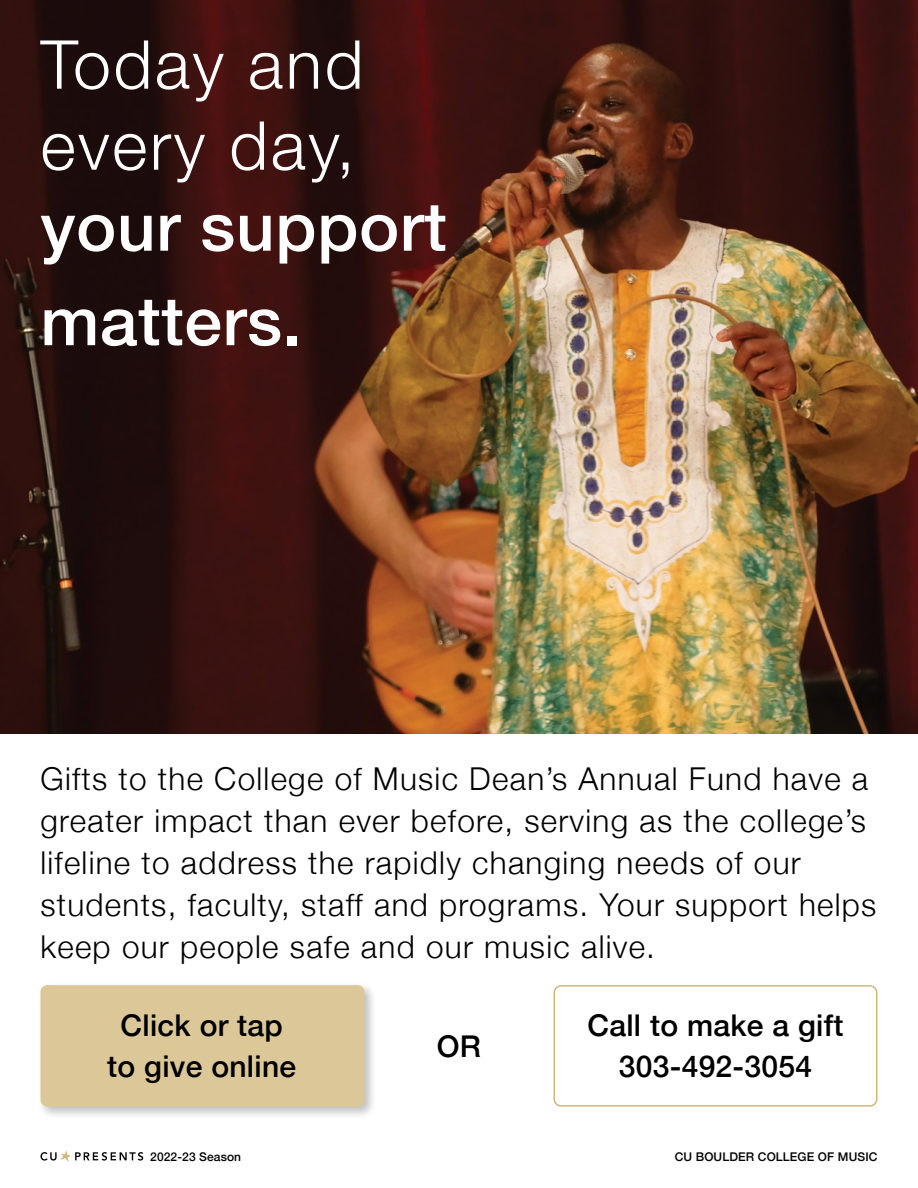
<style>
.page{position:relative;width:918px;height:1188px;background:#fff}
.page>*{position:absolute;margin:0;border:0;box-sizing:border-box;transform-origin:0 0}
.H2_30pt{font:500 67.5px "Helvetica Neue";letter-spacing:.01em;color:#fff}
.H2_30pt-2{font:300 67.5px "Helvetica Neue";letter-spacing:.04em;color:#fff}
.H3a{font:300 31.5px/42px "Helvetica Neue";letter-spacing:.04em;color:#000}
.t1{font:500 30px/40.5px "Helvetica Neue";letter-spacing:.01em;color:#000;text-align:center}
.t2{font:500 12px "Helvetica Neue";letter-spacing:.01em;color:#000}
</style>
<div class="page">
<svg style="left:40px;top:1151px;width:103px;height:11px"></svg>
<div style="left:37px;top:981px;width:340px;height:139px;background:#000;opacity:.25"></div>
<div style="left:40px;top:985px;width:324px;height:122px;background:#dbc797;border-radius:7px"></div>
<img style="left:0;top:0;width:918px;height:734px">
<div style="left:554px;top:985px;width:324px;height:122px;border:2px solid #cfb87c;border-radius:7px"></div>
<h2 class="H2_30pt-2" style="left:40px;top:10px;width:324px">Today and</h2>
<h2 class="H2_30pt-2" style="left:40px;top:91px;width:316px">every day,</h2>
<h2 class="H2_30pt" style="left:40px;top:172px;width:408px">your support</h2>
<h2 class="H2_30pt" style="left:40px;top:267px;width:263px">matters.</h2>
<h3 class="H3a" style="left:40px;top:756px;width:838px">Gifts to the College of Music Dean’s Annual Fund have a greater impact than ever before, serving as the college’s lifeline to address the rapidly changing needs of our students, faculty, staff and programs. Your support helps keep our people safe and our music alive.</h3>
<p class="t1" style="left:107px;top:1003px;width:191px">Click or tap to give online</p>
<p class="t1" style="left:437px;top:1023px;width:46px">OR</p>
<p class="t1" style="left:587px;top:1003px;width:258px">Call to make a gift</p>
<p class="t1" style="left:619px;top:1043px;width:195px">303-492-3054</p>
<p class="t2" style="left:150px;top:1147px;width:92px">2022-23 Season</p>
<p class="t2" style="left:675px;top:1147px;width:204px">CU BOULDER COLLEGE OF MUSIC</p>
</div>
